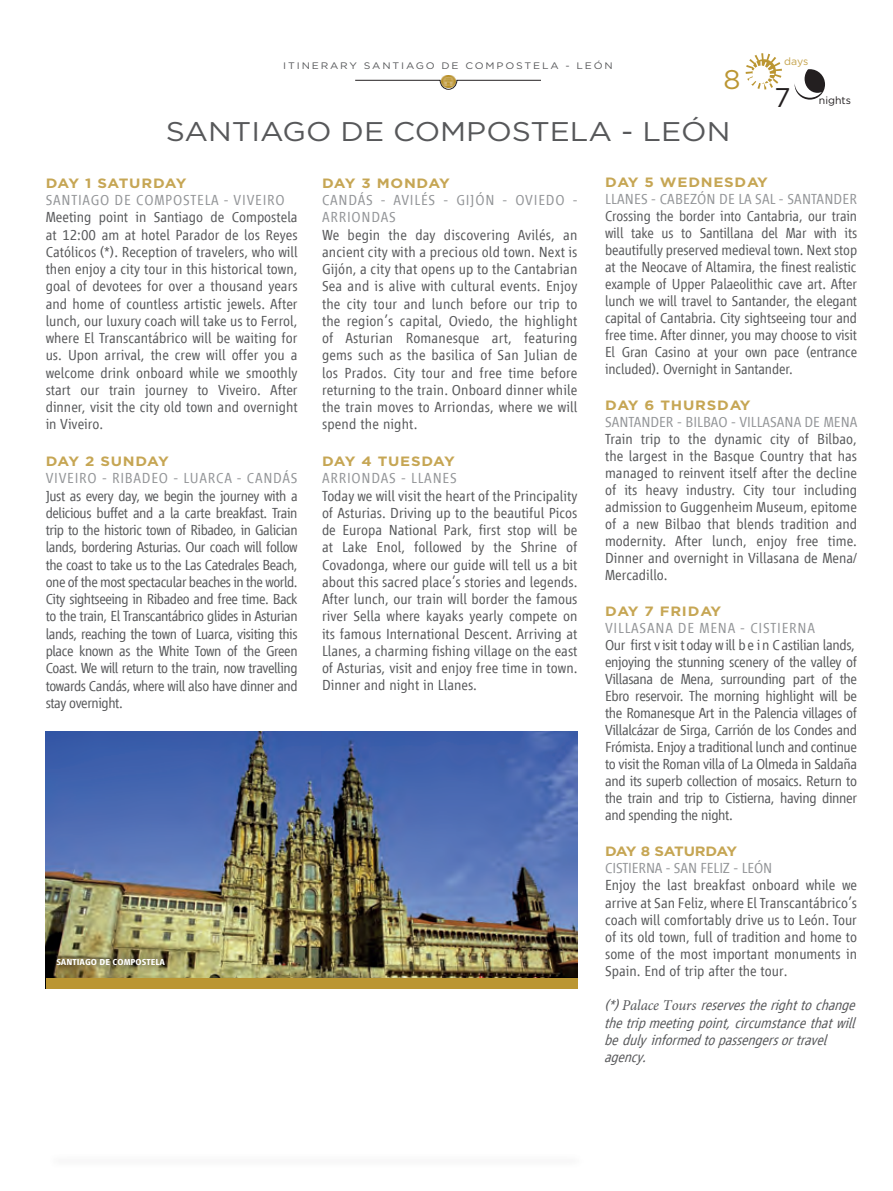
<style>
.page{position:relative;width:893px;height:1191px;background:#fff}
.page>*{position:absolute;margin:0;border:0;box-sizing:border-box;transform-origin:0 0}
.t1{font:27px "Gotham";color:#57585a;scale:1.11 1}
.t2{font:27px "Gotham";color:#bb9632}
.t3{font:27px "Gotham";color:#231f20}
.t4{font:300 15px/17.2px "Renfe Vialog";letter-spacing:-.01em;color:#57585a;text-align:justify}
.t5{font:italic 300 15px/17.2px "Renfe Vialog";color:#57585a}
.t6{font:300 15px/17.2px "Renfe Vialog";letter-spacing:.05em;color:#939598}
.t7{font:700 13.5px "Gotham";letter-spacing:.04em;color:#c6a654;scale:1.11 1}
.t8{font:700 13.5px "Gotham";color:#c6a654;scale:1.11 1}
.t9{font:700 13.5px "Gotham";letter-spacing:-.06em;color:#c6a654;scale:1.11 1}
.t10{font:10.5px "Gotham";color:#231f20}
.t11{font:10.5px "Gotham";color:#c4a24a}
.t12{font:9.45px "Gotham";letter-spacing:.175em;color:#57585a;scale:1.11 1}
._05_PIE_DE_FOTO{font:700 9px "Renfe Vialog";color:#fff}
.s1{color:#939598}
.s2{font-family:"Minion Pro";font-weight:400}
</style>
<div class="page">
<img style="left:46px;top:731px;width:531px;height:247px">
<div style="left:49px;top:951px;width:124px;height:22px;background:#231f20;opacity:.75"></div>
<svg style="left:746px;top:53px;width:36px;height:36px"></svg>
<svg style="left:795px;top:69px;width:30px;height:31px"></svg>
<svg style="left:355px;top:75px;width:186px;height:15px"></svg>
<div style="left:46px;top:1152px;width:539px;height:16px;background:#fafafa"></div>
<div style="left:46px;top:978px;width:531px;height:10px;background:#bb9632"></div>
<p class="t12" style="left:283px;top:59px;width:298px">ITINERARY SANTIAGO DE COMPOSTELA - LEÓN</p>
<p class="t2" style="left:723px;top:63px;width:19px">8</p>
<p class="t1" style="left:166px;top:114px;width:510px">SANTIAGO DE COMPOSTELA - LEÓN</p>
<p class="t11" style="left:784px;top:55px;width:26px">days</p>
<p class="t3" style="left:774px;top:80px;width:18px">7</p>
<p class="t10" style="left:819px;top:94px;width:34px">nights</p>
<p class="t8" style="left:46px;top:174px;width:128px">DAY 1 SATURDAY</p>
<p class="t6" style="left:46px;top:191px;width:241px">SANTIAGO DE COMPOSTELA - VIVEIRO</p>
<p class="t4" style="left:46px;top:209px;width:253px">Meeting point in Santiago de Compostela at 12:00 am at hotel Parador de los Reyes Católicos (*). Reception of travelers, who will then enjoy a city tour in this historical town, goal of devotees for over a thousand years and home of countless artistic jewels. After lunch, our luxury coach will take us to Ferrol, where El Transcantábrico will be waiting for us. Upon arrival, the crew will offer you a welcome drink onboard while we smoothly start our train journey to Viveiro. After dinner, visit the city old town and overnight in Viveiro.</p>
<p class="t8" style="left:46px;top:452px;width:113px">DAY 2 SUNDAY</p>
<p class="t6" style="left:46px;top:470px;width:253px">VIVEIRO - RIBADEO - LUARCA - CANDÁS</p>
<p class="t4" style="left:46px;top:487px;width:253px">Just as every day, we begin the journey with a delicious buffet and a la carte breakfast. Train trip to the historic town of Ribadeo, in Galician lands, bordering Asturias. Our coach will follow the coast to take us to the Las Catedrales Beach, one of the most spectacular beaches in the world.<br>City sightseeing in Ribadeo and free time. Back to the train, El Transcantábrico glides in Asturian lands, reaching the town of Luarca, visiting this place known as the White Town of the Green Coast. We will return to the train, now travelling towards Candás, where will also have dinner and stay overnight.</p>
<p class="t8" style="left:322px;top:174px;width:117px">DAY 3 MONDAY</p>
<p class="t6" style="left:322px;top:191px;width:257px">CANDÁS - AVILÉS - GIJÓN - OVIEDO -<br>ARRIONDAS</p>
<p class="t4" style="left:322px;top:226px;width:257px">We begin the day discovering Avilés, an ancient city with a precious old town. Next is Gijón, a city that opens up to the Cantabrian Sea and is alive with cultural events. Enjoy the city tour and lunch before our trip to the region’s capital, Oviedo, the highlight of Asturian Romanesque art, featuring gems such as the basilica of San Julian de los Prados. City tour and free time before returning to the train. Onboard dinner while the train moves to Arriondas, where we will spend the night.</p>
<p class="t7" style="left:322px;top:452px;width:121px">DAY 4 TUESDAY</p>
<p class="t6" style="left:322px;top:470px;width:136px">ARRIONDAS - LLANES</p>
<p class="t4" style="left:322px;top:487px;width:257px">Today we will visit the heart of the Principality of Asturias. Driving up to the beautiful Picos de Europa National Park, first stop will be at Lake Enol, followed by the Shrine of Covadonga, where our guide will tell us a bit about this sacred place’s stories and legends.<br>After lunch, our train will border the famous river Sella where kayaks yearly compete on its famous International Descent. Arriving at Llanes, a charming fishing village on the east of Asturias, visit and enjoy free time in town.<br>Dinner and night in Llanes.</p>
<p class="_05_PIE_DE_FOTO" style="left:56px;top:957px;width:110px">SANTIAGO DE COMPOSTELA</p>
<p class="t7" style="left:605px;top:173px;width:148px">DAY 5 WEDNESDAY</p>
<p class="t4" style="left:605px;top:190px;width:254px"><span class="s1">LLANES - CABEZÓN DE LA SAL - SANTANDER </span>Crossing the border into Cantabria, our train will take us to Santillana del Mar with its beautifully preserved medieval town. Next stop at the Neocave of Altamira, the finest realistic example of Upper Palaeolithic cave art. After lunch we will travel to Santander, the elegant capital of Cantabria. City sightseeing tour and free time. After dinner, you may choose to visit El Gran Casino at your own pace (entrance included). Overnight in Santander.</p>
<p class="t7" style="left:605px;top:396px;width:133px">DAY 6 THURSDAY</p>
<p class="t4" style="left:605px;top:413px;width:254px"><span class="s1">SANTANDER - BILBAO - VILLASANA DE MENA </span>Train trip to the dynamic city of Bilbao, the largest in the Basque Country that has managed to reinvent itself after the decline of its heavy industry. City tour including admission to Guggenheim Museum, epitome of a new Bilbao that blends tradition and modernity. After lunch, enjoy free time.<br>Dinner and overnight in Villasana de Mena/ Mercadillo.</p>
<p class="t7" style="left:605px;top:602px;width:106px">DAY 7 FRIDAY</p>
<p class="t4" style="left:605px;top:619px;width:253px;text-align:left"><span class="s1">VILLASANA DE MENA - CISTIERNA<br></span>Our first visit today will be in Castilian lands, enjoying the stunning scenery of the valley of Villasana de Mena, surrounding part of the Ebro reservoir. The morning highlight will be the Romanesque Art in the Palencia villages of Villalcázar de Sirga, Carrión de los Condes and Frómista. Enjoy a traditional lunch and continue to visit the Roman villa of La Olmeda in Saldaña and its superb collection of mosaics. Return to the train and trip to Cistierna, having dinner and spending the night.</p>
<p class="t9" style="left:605px;top:842px;width:121px">DAY 8 SATURDAY</p>
<p class="t4" style="left:605px;top:860px;width:253px;text-align:left"><span class="s1">CISTIERNA - SAN FELIZ - LEÓN<br></span>Enjoy the last breakfast onboard while we arrive at San Feliz, where El Transcantábrico’s coach will comfortably drive us to León. Tour of its old town, full of tradition and home to some of the most important monuments in Spain. End of trip after the tour.</p>
<p class="t5" style="left:604px;top:996px;width:257px">(*)<span class="s2">P a l a c e T o u r s</span> reservestherighttochange thetrip meetingpoint,circumstancethatwill beduly informedtopassengersortravel agency.</p>
</div>
